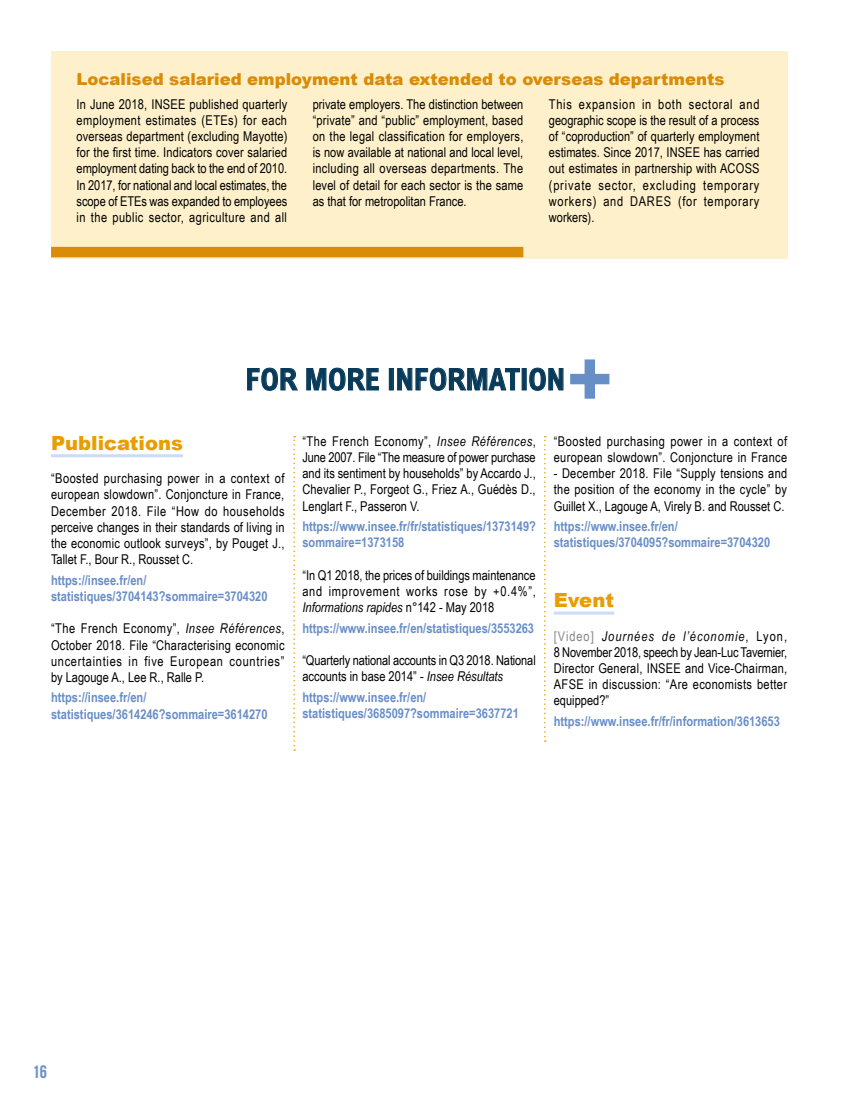
<style>
.page{position:relative;width:851px;height:1106px;background:#fff}
.page>*{position:absolute;margin:0;border:0;box-sizing:border-box;transform-origin:0 0}
.t1{font:700 condensed 30px "Arial";color:#083a59}
.t2{font:900 19.5px "Arial";color:#e89e03}
.t3{font:700 18px "Bebas Neue";color:#688ec8}
.t4{font:900 16.5px "Arial";color:#d88c07}
.t5{font:13.5px/16.2px "Arial Narrow";letter-spacing:.015em;color:#000;text-align:justify}
.t6{font:700 13.5px/16.2px "Arial Narrow";color:#688ec8}
.t7{font:13.5px/16.2px "Arial Narrow";letter-spacing:-.01em;color:#000}
.s1{font-style:italic}
.s2{color:#878787}
</style>
<div class="page">
<hr style="left:850px;top:0;width:1px;height:1106px;background:#1e4176">
<hr style="left:51px;top:454px;width:132px;height:3px;background:#caddf4">
<hr style="left:553px;top:611px;width:61px;height:3px;background:#caddf4">
<svg style="left:247px;top:367px;width:51px;height:24px"></svg>
<svg style="left:306px;top:367px;width:73px;height:24px"></svg>
<div style="left:389px;top:368px;width:5px;height:22px;border:1px solid #083a59"></div>
<svg style="left:397px;top:367px;width:123px;height:24px"></svg>
<svg style="left:529px;top:367px;width:35px;height:24px"></svg>
<svg style="left:570px;top:359px;width:39px;height:40px"></svg>
<svg style="left:544px;top:436px;width:1px;height:306px"></svg>
<svg style="left:293px;top:436px;width:2px;height:314px"></svg>
<div style="left:51px;top:51px;width:736px;height:207px;background:#fdf0ca"></div>
<div style="left:51px;top:247px;width:472px;height:10px;background:#d88c07"></div>
<p class="t4" style="left:77px;top:67px;width:649px">Localised salaried employment data extended to overseas departments</p>
<p class="t5" style="left:77px;top:95px;width:212px">In June 2018, INSEE published quarterly employment estimates (ETEs) for each overseas department (excluding Mayotte) for the first time. Indicators cover salaried employment dating back to the end of 2010.<br>In 2017, for national and local estimates, the scope of ETEs was expanded to employees in the public sector, agriculture and all</p>
<p class="t5" style="left:313px;top:95px;width:212px">private employers. The distinction between “private” and “public” employment, based on the legal classification for employers, is now available at national and local level, including all overseas departments. The level of detail for each sector is the same as that for metropolitan France.</p>
<p class="t5" style="left:548px;top:95px;width:212px">This expansion in both sectoral and geographic scope is the result of a process of “coproduction” of quarterly employment estimates. Since 2017, INSEE has carried out estimates in partnership with ACOSS (private sector, excluding temporary workers) and DARES (for temporary workers).</p>
<h1 class="t1" style="left:245px;top:362px;width:321px">FOR MORE INFORMATION</h1>
<h2 class="t2" style="left:51px;top:429px;width:133px">Publications</h2>
<p class="t5" style="left:51px;top:470px;width:235px">“Boosted purchasing power in a context of european slowdown”. Conjoncture in France, December 2018. File “How do households perceive changes in their standards of living in the economic outlook surveys”, by Pouget J., Tallet F., Bour R., Rousset C.</p>
<p class="t6" style="left:51px;top:571px;width:218px">https://insee.fr/en/ statistiques/3704143?sommaire=3704320</p>
<p class="t5" style="left:51px;top:620px;width:235px">“The French Economy”, <span class="s1">Insee Références</span>, October 2018. File “Characterising economic uncertainties in five European countries” by Lagouge A., Lee R., Ralle P.</p>
<p class="t6" style="left:51px;top:689px;width:218px">https://insee.fr/en/ statistiques/3614246?sommaire=3614270</p>
<p class="t5" style="left:302px;top:432px;width:235px">“The French Economy”, <span class="s1">Insee Références</span>, June 2007. File “The measure of power purchase and its sentiment by households” by Accardo J., Chevalier P., Forgeot G., Friez A., Guédès D., Lenglart F., Passeron V.</p>
<p class="t6" style="left:302px;top:517px;width:235px">https://www.insee.fr/fr/statistiques/1373149? sommaire=1373158</p>
<p class="t5" style="left:302px;top:566px;width:235px">“In Q1 2018, the prices of buildings maintenance and improvement works rose by +0.4%”, <span class="s1">Informations rapides</span> n°142 - May 2018</p>
<p class="t6" style="left:302px;top:619px;width:233px">https://www.insee.fr/en/statistiques/3553263</p>
<p class="t7" style="left:302px;top:651px;width:235px">“Quarterly national accounts in Q3 2018. National accounts in base 2014” - <span class="s1">Insee Résultats</span></p>
<p class="t6" style="left:302px;top:688px;width:218px">https://www.insee.fr/en/ statistiques/3685097?sommaire=3637721</p>
<p class="t5" style="left:553px;top:432px;width:235px">“Boosted purchasing power in a context of european slowdown”. Conjoncture in France</p>
<p class="t5" style="left:553px;top:465px;width:235px">- December 2018. File “Supply tensions and the position of the economy in the cycle” by Guillet X., Lagouge A, Virely B. and Rousset C.</p>
<p class="t6" style="left:553px;top:517px;width:218px">https://www.insee.fr/en/ statistiques/3704095?sommaire=3704320</p>
<h2 class="t2" style="left:553px;top:586px;width:62px">Event</h2>
<p class="t5" style="left:553px;top:627px;width:235px"><span class="s2">[Video]</span> <span class="s1">Journées de l’économie</span>, Lyon, 8 November 2018, speech by Jean-Luc Tavernier, Director General, INSEE and Vice-Chairman, AFSE in discussion: “Are economists better equipped?”</p>
<p class="t6" style="left:553px;top:712px;width:227px">https://www.insee.fr/fr/information/3613653</p>
<h3 class="t3" style="left:33px;top:1062px;width:16px">16</h3>
</div>
